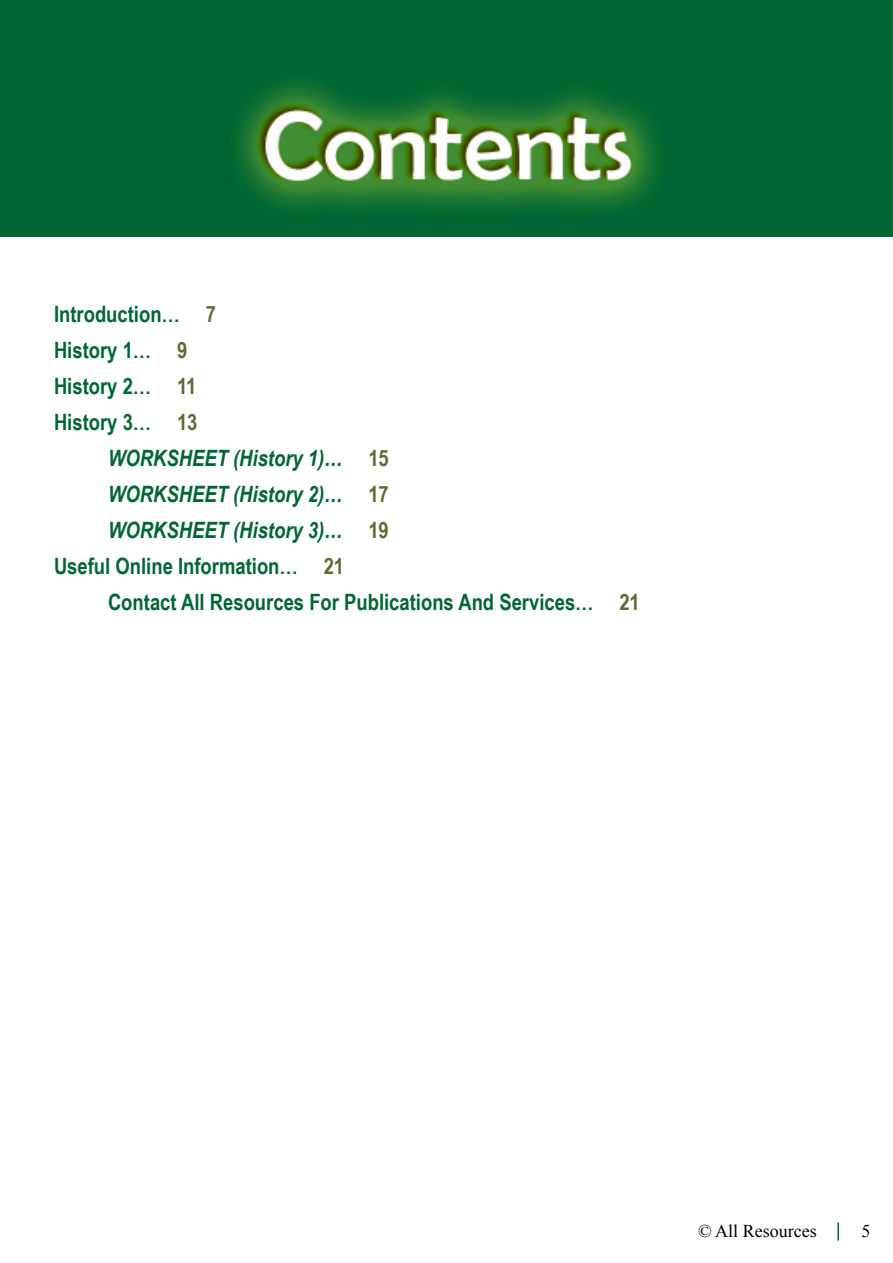
<style>
.page{position:relative;width:893px;height:1263px;background:#fff}
.page>*{position:absolute;margin:0;border:0;box-sizing:border-box;transform-origin:0 0}
.t1{font:700 22.5px "Arial Narrow";color:#063}
.t2{font:italic 700 22.5px "Arial Narrow";color:#063}
.t3{font:18px "Times New Roman";color:#000}
.s1{color:#663}
.s2{font-style:normal;color:#663}
</style>
<div class="page">
<svg style="left:837px;top:1222px;width:2px;height:18px"></svg>
<div style="left:0;top:0;width:893px;height:237px;background:#063"></div>
<img style="left:54px;top:54px;width:784px;height:180px">
<p class="t1" style="left:54px;top:297px;width:163px">Introduction… <span class="s1">7</span></p>
<p class="t1" style="left:54px;top:333px;width:135px">History 1… <span class="s1">9</span></p>
<p class="t1" style="left:54px;top:369px;width:144px">History 2… <span class="s1">11</span></p>
<p class="t1" style="left:54px;top:405px;width:145px">History 3… <span class="s1">13</span></p>
<p class="t2" style="left:108px;top:441px;width:282px">WORKSHEET (History 1)… <span class="s2">15</span></p>
<p class="t2" style="left:108px;top:477px;width:282px">WORKSHEET (History 2)… <span class="s2">17</span></p>
<p class="t2" style="left:108px;top:513px;width:282px">WORKSHEET (History 3)… <span class="s2">19</span></p>
<p class="t1" style="left:54px;top:549px;width:292px">Useful Online Information… <span class="s1">21</span></p>
<p class="t1" style="left:108px;top:585px;width:533px">Contact All Resources For Publications And Services… <span class="s1">21</span></p>
<p class="t3" style="left:698px;top:1218px;width:120px">© All Resources</p>
<p class="t3" style="left:861px;top:1218px;width:10px">5</p>
</div>
